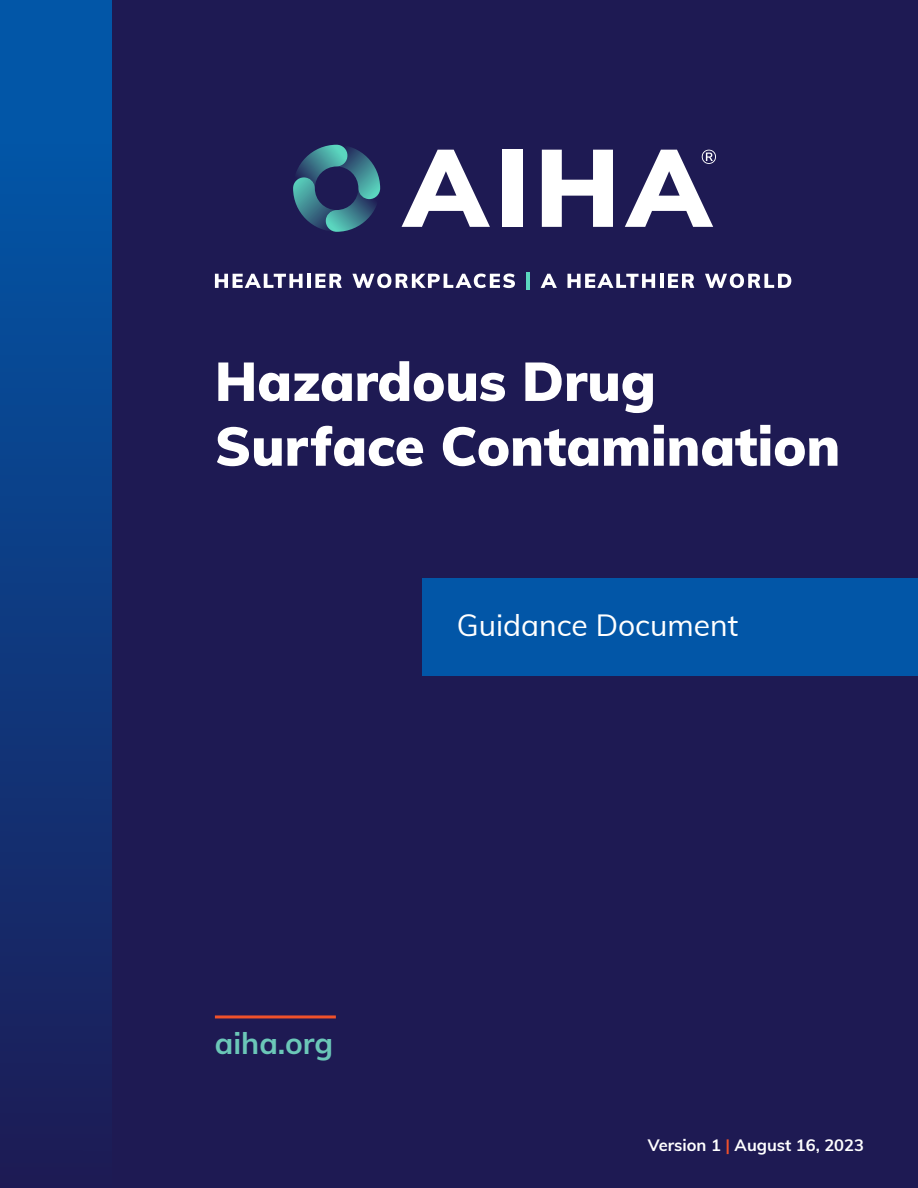
<style>
.page{position:relative;width:918px;height:1188px;background:#1e1a53}
.page>*{position:absolute;margin:0;border:0;box-sizing:border-box;transform-origin:0 0}
.t1{font:900 54px/64.8px "Muli";color:#fff}
.t2{font:30px "Muli";color:#fff}
.t3{font:700 30px "Muli";color:#6bc7b8}
.t4{font:700 16.5px "Muli";color:#fff}
.s1{color:#f0512a}
</style>
<div class="page">
<div style="left:0;top:0;width:111px;height:1188px;background:linear-gradient(to bottom,#005caf,#1d1b55)"></div>
<svg style="left:293px;top:145px;width:87px;height:87px"></svg>
<svg style="left:215px;top:274px;width:88px;height:14px"></svg>
<hr style="left:307px;top:274px;width:4px;height:14px;background:#fff">
<svg style="left:315px;top:274px;width:27px;height:14px"></svg>
<svg style="left:352px;top:274px;width:163px;height:14px"></svg>
<svg style="left:541px;top:274px;width:16px;height:14px"></svg>
<svg style="left:567px;top:274px;width:88px;height:14px"></svg>
<hr style="left:660px;top:274px;width:3px;height:14px;background:#fff">
<svg style="left:668px;top:274px;width:26px;height:14px"></svg>
<svg style="left:705px;top:274px;width:86px;height:14px"></svg>
<hr style="left:526px;top:272px;width:3px;height:18px;background:#5bd6bf">
<svg style="left:402px;top:150px;width:88px;height:77px"></svg>
<div style="left:502px;top:150px;width:21px;height:77px;background:#fff"></div>
<svg style="left:542px;top:150px;width:71px;height:77px"></svg>
<svg style="left:625px;top:150px;width:91px;height:77px"></svg>
<div style="left:422px;top:578px;width:496px;height:97px;background:#0256a7"></div>
<hr style="left:215px;top:1015px;width:121px;height:3px;background:#f0512a">
<p class="t1" style="left:215px;top:347px;width:627px">Hazardous Drug<br>Surface Contamination</p>
<p class="t2" style="left:457px;top:604px;width:283px">Guidance Document</p>
<p class="t3" style="left:215px;top:1021px;width:120px">aiha.org</p>
<p class="t4" style="left:648px;top:1133px;width:218px">Version 1 <span class="s1">|</span> August 16, 2023</p>
</div>
